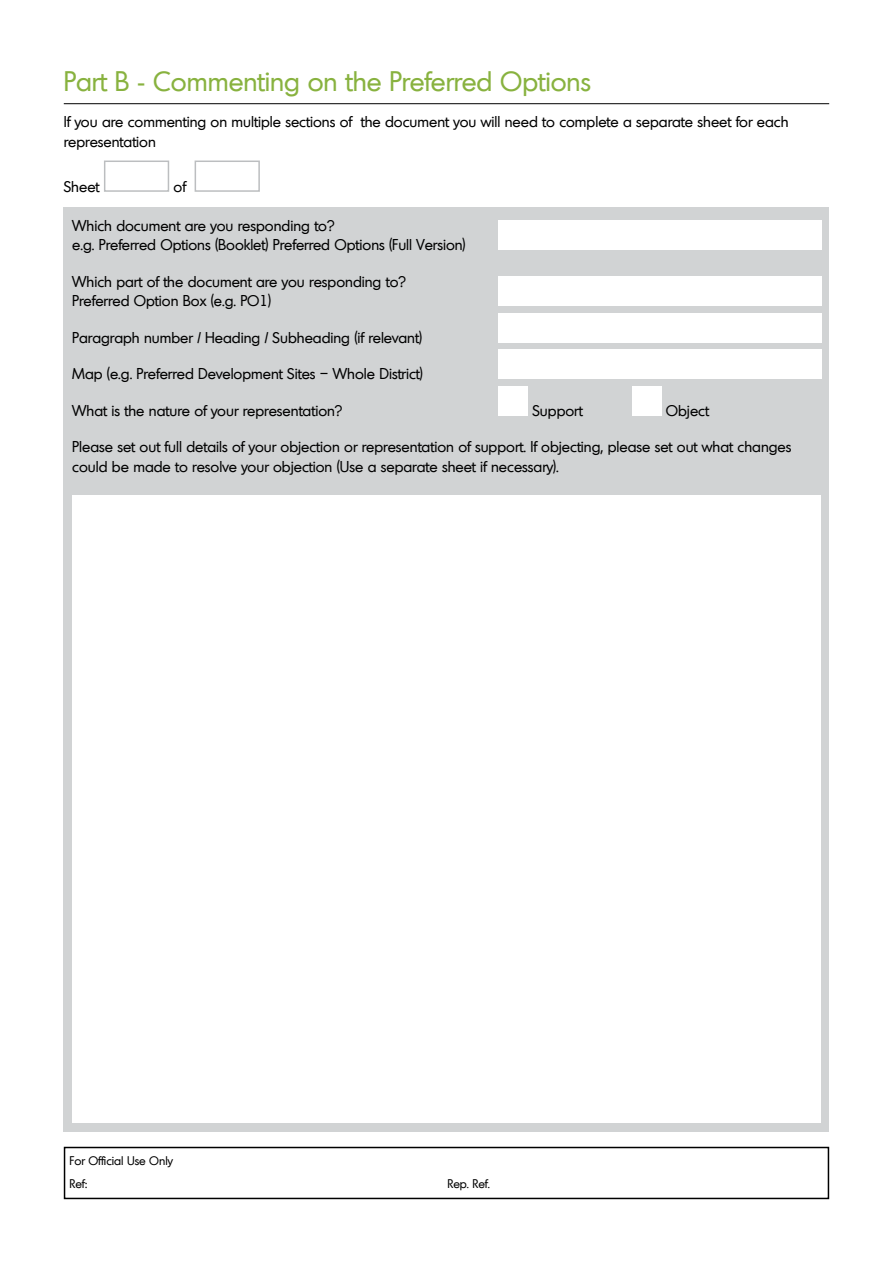
<style>
.page{position:relative;width:893px;height:1263px;background:#fff}
.page>*{position:absolute;margin:0;border:0;box-sizing:border-box;transform-origin:0 0}
.t1{font:27px "Montreal";color:#88b23f}
.t2{font:15px/19.5px "Montreal";color:#000}
.t3{font:12px/23.7px "Montreal";color:#000}
</style>
<div class="page">
<hr style="left:64px;top:103px;width:765px;height:1px;background:#000">
<div style="left:104px;top:161px;width:65px;height:31px;background:#fff;border:2px solid #bcbec0"></div>
<div style="left:195px;top:161px;width:65px;height:31px;background:#fff;border:2px solid #bcbec0"></div>
<div style="left:64px;top:207px;width:765px;height:925px;background:#d1d3d4"></div>
<div style="left:498px;top:221px;width:323px;height:29px;background:#fff"></div>
<div style="left:498px;top:277px;width:323px;height:29px;background:#fff"></div>
<div style="left:498px;top:313px;width:323px;height:30px;background:#fff"></div>
<div style="left:498px;top:350px;width:323px;height:29px;background:#fff"></div>
<div style="left:498px;top:386px;width:30px;height:30px;background:#fff"></div>
<div style="left:632px;top:386px;width:29px;height:30px;background:#fff"></div>
<div style="left:72px;top:495px;width:749px;height:628px;background:#fff"></div>
<div style="left:64px;top:1147px;width:765px;height:52px;border:2px solid #000"></div>
<h1 class="t1" style="left:64px;top:64px;width:529px">Part B - Commenting on the Preferred Options</h1>
<p class="t2" style="left:64px;top:112px;width:726px">If you are commenting on multiple sections of the document you will need to complete a separate sheet for each representation</p>
<p class="t2" style="left:64px;top:176px;width:37px">Sheet</p>
<p class="t2" style="left:174px;top:176px;width:14px">of</p>
<p class="t2" style="left:72px;top:215px;width:395px">Which document are you responding to?<br>e.g. Preferred Options (Booklet) Preferred Options (Full Version)</p>
<p class="t2" style="left:72px;top:271px;width:335px">Which part of the document are you responding to?<br>Preferred Option Box (e.g. PO1)</p>
<p class="t2" style="left:72px;top:327px;width:351px">Paragraph number / Heading / Subheading (if relevant)</p>
<p class="t2" style="left:72px;top:364px;width:352px">Map (e.g. Preferred Development Sites – Whole District)</p>
<p class="t2" style="left:72px;top:400px;width:272px">What is the nature of your representation?</p>
<p class="t2" style="left:532px;top:400px;width:52px">Support</p>
<p class="t2" style="left:666px;top:400px;width:45px">Object</p>
<p class="t2" style="left:72px;top:437px;width:721px">Please set out full details of your objection or representation of support. If objecting, please set out what changes could be made to resolve your objection (Use a separate sheet if necessary).</p>
<p class="t3" style="left:70px;top:1148px;width:105px">For Official Use Only<br>Ref:</p>
<p class="t3" style="left:448px;top:1172px;width:44px">Rep. Ref.</p>
</div>
